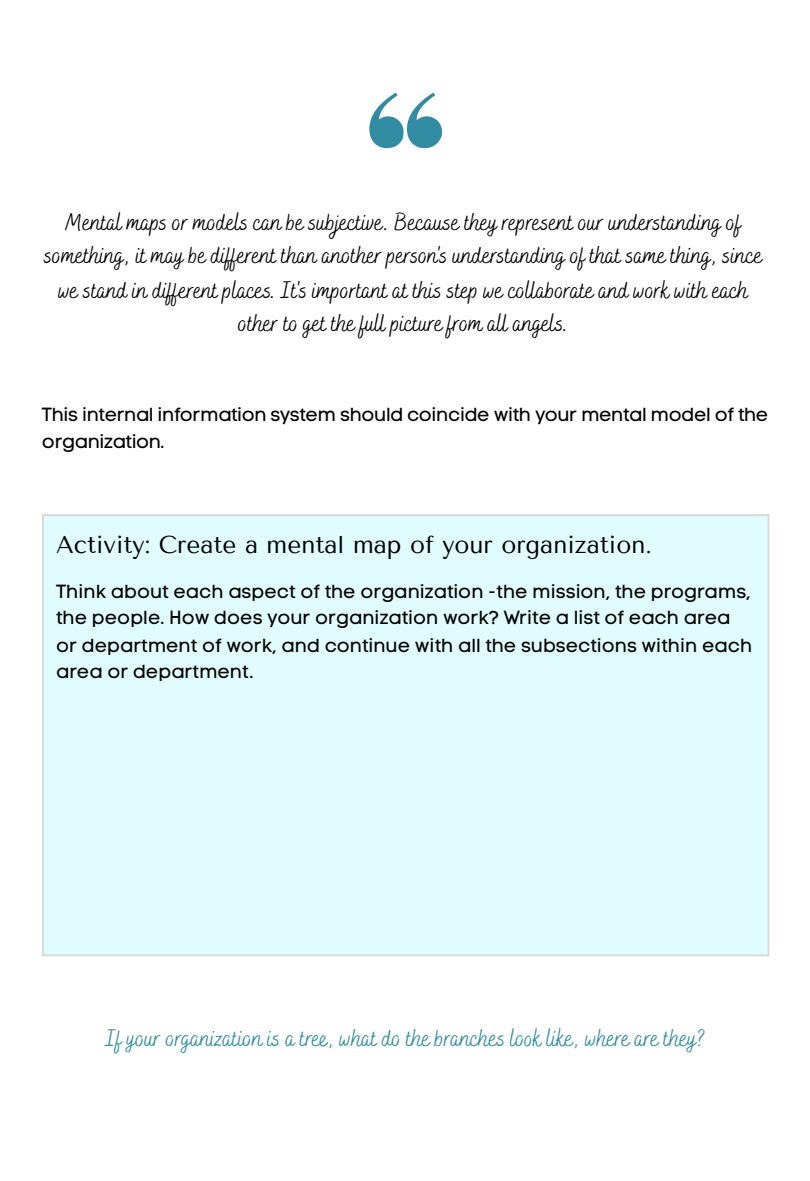
<style>
.page{position:relative;width:810px;height:1181px;background:#fff}
.page>*{position:absolute;margin:0;border:0;box-sizing:border-box;transform-origin:0 0}
.t1{font:24.3px/33.8px "Bakerie Smooth";color:#000;text-align:center}
.t2{font:24.3px "Bakerie Smooth";letter-spacing:-.005em;color:#318ba2}
.t3{font:24.3px "Tenor Sans";color:#000}
.t4{font:18.9px/26.5px "Code Pro Normal LC";color:#000}
.t5{font:18.9px/27.3px "Code Pro Normal LC";letter-spacing:-.02em;color:#000}
</style>
<div class="page">
<svg style="left:369px;top:93px;width:73px;height:55px"></svg>
<div style="left:43px;top:515px;width:726px;height:440px;background:#e0fcfd"></div>
<hr style="left:42px;top:516px;width:2px;height:438px;background:#dbdbdb">
<hr style="left:767px;top:516px;width:2px;height:438px;background:#dbdbdb">
<hr style="left:42px;top:514px;width:727px;height:2px;background:#dbdbdb">
<hr style="left:42px;top:954px;width:727px;height:2px;background:#dbdbdb">
<h2 class="t1" style="left:44px;top:207px;width:720px">Mental maps or models can be subjective. Because they represent our understanding of something, it may be different than another person's understanding of that same thing, since we stand in different places. It's important at this step we collaborate and work with each other to get the full picture from all angels.</h2>
<h3 class="t5" style="left:42px;top:401px;width:728px">This internal information system should coincide with your mental model of the organization.</h3>
<h1 class="t3" style="left:56px;top:530px;width:597px">Activity: Create a mental map of your organization.</h1>
<p class="t4" style="left:56px;top:578px;width:698px">Think about each aspect of the organization -the mission, the programs, the people. How does your organization work? Write a list of each area or department of work, and continue with all the subsections within each area or department.</p>
<h2 class="t2" style="left:106px;top:1023px;width:601px">If your organiz ation is a tree , what do the branches loo k like, where are they?</h2>
</div>
